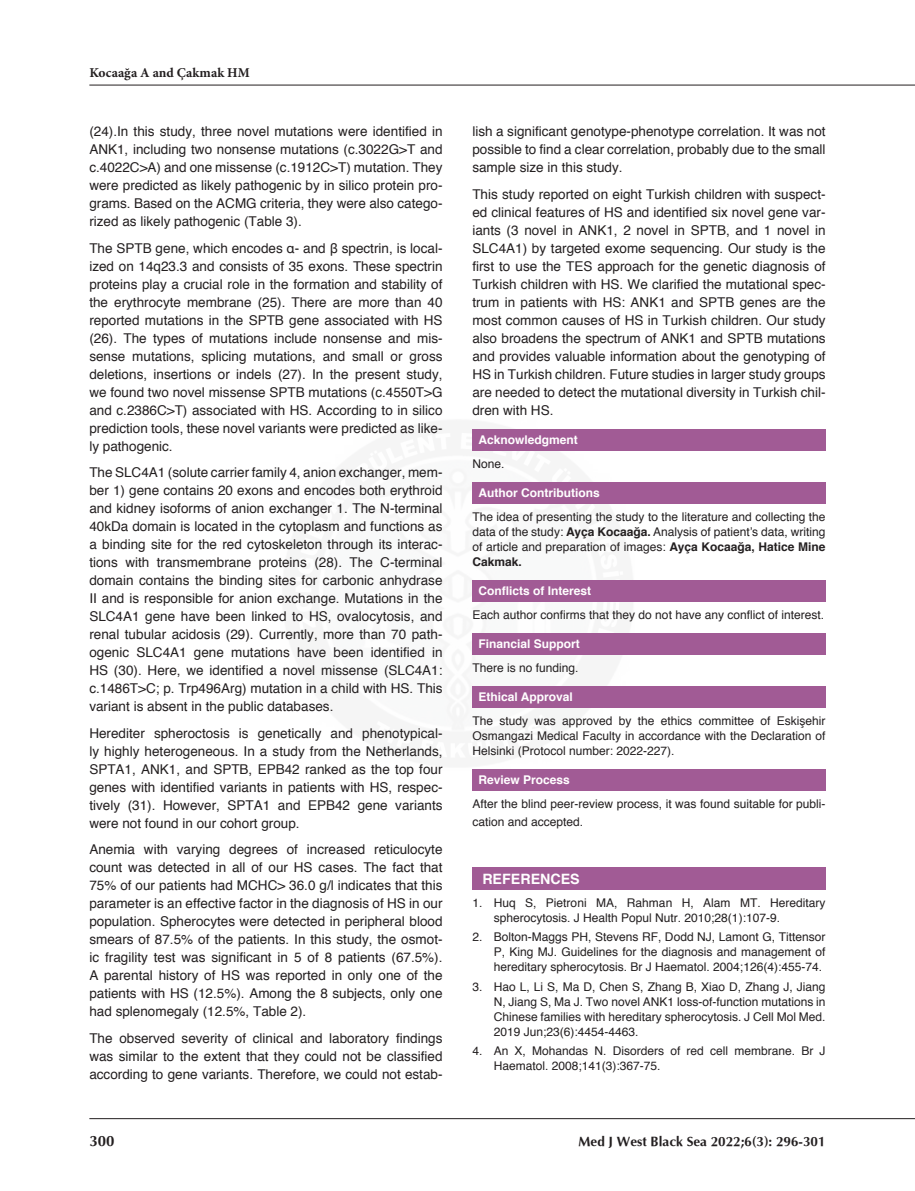
<style>
.page{position:relative;width:915px;height:1191px;background:#fff}
.page>*{position:absolute;margin:0;border:0;box-sizing:border-box;transform-origin:0 0}
.t1{font:700 15px "Optima";color:#231f20}
.t2{font:700 14.25px "Helvetica";color:#fff}
.t3{font:13.5px/18px "Helvetica";color:#231f20;text-align:justify}
.t4{font:700 13.5px "Optima";color:#231f20}
.t5{font:700 13.5px "Minion Pro";color:#231f20}
.t6{font:12px/15px "Helvetica";color:#231f20;text-align:justify}
.t7{font:700 12px "Helvetica";color:#fff}
.s1{font-weight:700}
</style>
<div class="page">
<hr style="left:89px;top:85px;width:825px;height:1px;background:#231f20">
<hr style="left:89px;top:1118px;width:825px;height:1px;background:#231f20">
<img style="left:462px;top:450px;width:172px;height:258px">
<div style="left:472px;top:429px;width:353px;height:21px;background:#a15b95"></div>
<div style="left:472px;top:482px;width:353px;height:21px;background:#a15b95"></div>
<div style="left:472px;top:580px;width:353px;height:21px;background:#a15b95"></div>
<div style="left:472px;top:633px;width:353px;height:21px;background:#a15b95"></div>
<div style="left:472px;top:686px;width:353px;height:21px;background:#a15b95"></div>
<div style="left:472px;top:769px;width:353px;height:21px;background:#a15b95"></div>
<div style="left:472px;top:867px;width:353px;height:22px;background:#a15b95"></div>
<p class="t5" style="left:89px;top:63px;width:162px">Kocaağa A and Çakmak HM</p>
<p class="t3" style="left:89px;top:123px;width:354px">(24).In this study, three novel mutations were identified in ANK1, including two nonsense mutations (c.3022G&gt;T and c.4022C&gt;A) and one missense (c.1912C&gt;T) mutation. They were predicted as likely pathogenic by in silico protein pro&shy;grams. Based on the ACMG criteria, they were also catego&shy;rized as likely pathogenic (Table 3).</p>
<p class="t3" style="left:89px;top:239px;width:354px">The SPTB gene, which encodes α- and β spectrin, is local&shy;ized on 14q23.3 and consists of 35 exons. These spectrin proteins play a crucial role in the formation and stability of the erythrocyte membrane (25). There are more than 40 reported mutations in the SPTB gene associated with HS (26). The types of mutations include nonsense and mis&shy;sense mutations, splicing mutations, and small or gross deletions, insertions or indels (27). In the present study, we found two novel missense SPTB mutations (c.4550T&gt;G and c.2386C&gt;T) associated with HS. According to in silico prediction tools, these novel variants were predicted as like&shy;ly pathogenic.</p>
<p class="t3" style="left:89px;top:464px;width:354px">The SLC4A1 (solute carrier family 4, anion exchanger, mem&shy;ber 1) gene contains 20 exons and encodes both erythroid and kidney isoforms of anion exchanger 1. The N-terminal 40kDa domain is located in the cytoplasm and functions as a binding site for the red cytoskeleton through its interac&shy;tions with transmembrane proteins (28). The C-terminal domain contains the binding sites for carbonic anhydrase II and is responsible for anion exchange. Mutations in the SLC4A1 gene have been linked to HS, ovalocytosis, and renal tubular acidosis (29). Currently, more than 70 path&shy;ogenic SLC4A1 gene mutations have been identified in HS (30). Here, we identified a novel missense (SLC4A1: c.1486T&gt;C; p. Trp496Arg) mutation in a child with HS. This variant is absent in the public databases.</p>
<p class="t3" style="left:89px;top:724px;width:354px">Herediter spheroctosis is genetically and phenotypical&shy;ly highly heterogeneous. In a study from the Netherlands, SPTA1, ANK1, and SPTB, EPB42 ranked as the top four genes with identified variants in patients with HS, respec&shy;tively (31). However, SPTA1 and EPB42 gene variants were not found in our cohort group.</p>
<p class="t3" style="left:89px;top:841px;width:354px">Anemia with varying degrees of increased reticulocyte count was detected in all of our HS cases. The fact that 75% of our patients had MCHC&gt; 36.0 g/l indicates that this parameter is an effective factor in the diagnosis of HS in our population. Spherocytes were detected in peripheral blood smears of 87.5% of the patients. In this study, the osmot&shy;ic fragility test was significant in 5 of 8 patients (67.5%).<br>A parental history of HS was reported in only one of the patients with HS (12.5%). Among the 8 subjects, only one had splenomegaly (12.5%, Table 2).</p>
<p class="t3" style="left:89px;top:1029px;width:354px">The observed severity of clinical and laboratory findings was similar to the extent that they could not be classified according to gene variants. Therefore, we could not estab-</p>
<p class="t1" style="left:89px;top:1131px;width:27px">300</p>
<p class="t3" style="left:472px;top:123px;width:354px">lish a significant genotype-phenotype correlation. It was not possible to find a clear correlation, probably due to the small sample size in this study.</p>
<p class="t3" style="left:472px;top:185px;width:354px">This study reported on eight Turkish children with suspect&shy;ed clinical features of HS and identified six novel gene var&shy;iants (3 novel in ANK1, 2 novel in SPTB, and 1 novel in SLC4A1) by targeted exome sequencing. Our study is the first to use the TES approach for the genetic diagnosis of Turkish children with HS. We clarified the mutational spec&shy;trum in patients with HS: ANK1 and SPTB genes are the most common causes of HS in Turkish children. Our study also broadens the spectrum of ANK1 and SPTB mutations and provides valuable information about the genotyping of HS in Turkish children. Future studies in larger study groups are needed to detect the mutational diversity in Turkish chil&shy;dren with HS.</p>
<p class="t7" style="left:478px;top:430px;width:101px">Acknowledgment</p>
<p class="t6" style="left:472px;top:456px;width:34px">None.</p>
<p class="t7" style="left:478px;top:483px;width:123px">Author Contributions</p>
<p class="t6" style="left:472px;top:509px;width:354px">The idea of presenting the study to the literature and collecting the data of the study: <span class="s1">Ayça Kocaağa.</span> Analysis of patient’s data, writing of article and preparation of images: <span class="s1">Ayça Kocaağa, Hatice Mine Cakmak.</span></p>
<p class="t7" style="left:478px;top:581px;width:114px">Conflicts of Interest</p>
<p class="t6" style="left:472px;top:607px;width:353px">Each author confirms that they do not have any conflict of interest.</p>
<p class="t7" style="left:478px;top:634px;width:103px">Financial Support</p>
<p class="t6" style="left:472px;top:660px;width:108px">There is no funding.</p>
<p class="t7" style="left:478px;top:687px;width:96px">Ethical Approval</p>
<p class="t6" style="left:472px;top:713px;width:354px">The study was approved by the ethics committee of Eskişehir Osmangazi Medical Faculty in accordance with the Declaration of Helsinki (Protocol number: 2022-227).</p>
<p class="t7" style="left:478px;top:770px;width:93px">Review Process</p>
<p class="t6" style="left:472px;top:795px;width:354px;line-height:18px">After the blind peer-review process, it was found suitable for publi&shy;cation and accepted.</p>
<p class="t2" style="left:482px;top:867px;width:99px">REFERENCES</p>
<p class="t6" style="left:493px;top:895px;width:333px;text-indent:-21px">1. Huq S, Pietroni MA, Rahman H, Alam MT. Hereditary spherocytosis. J Health Popul Nutr. 2010;28(1):107-9.</p>
<p class="t6" style="left:493px;top:930px;width:333px;text-indent:-21px">2. Bolton-Maggs PH, Stevens RF, Dodd NJ, Lamont G, Tittensor P, King MJ. Guidelines for the diagnosis and management of hereditary spherocytosis. Br J Haematol. 2004;126(4):455-74.</p>
<p class="t6" style="left:493px;top:979px;width:333px;text-indent:-21px">3. Hao L, Li S, Ma D, Chen S, Zhang B, Xiao D, Zhang J, Jiang N, Jiang S, Ma J. Two novel ANK1 loss-of-function mutations in Chinese families with hereditary spherocytosis. J Cell Mol Med.<br>2019 Jun;23(6):4454-4463.</p>
<p class="t6" style="left:493px;top:1043px;width:333px;text-indent:-21px">4. An X, Mohandas N. Disorders of red cell membrane. Br J<br>Haematol. 2008;141(3):367-75.</p>
<p class="t4" style="left:578px;top:1132px;width:248px">Med J West Black Sea 2022;6(3): 296-301</p>
</div>
